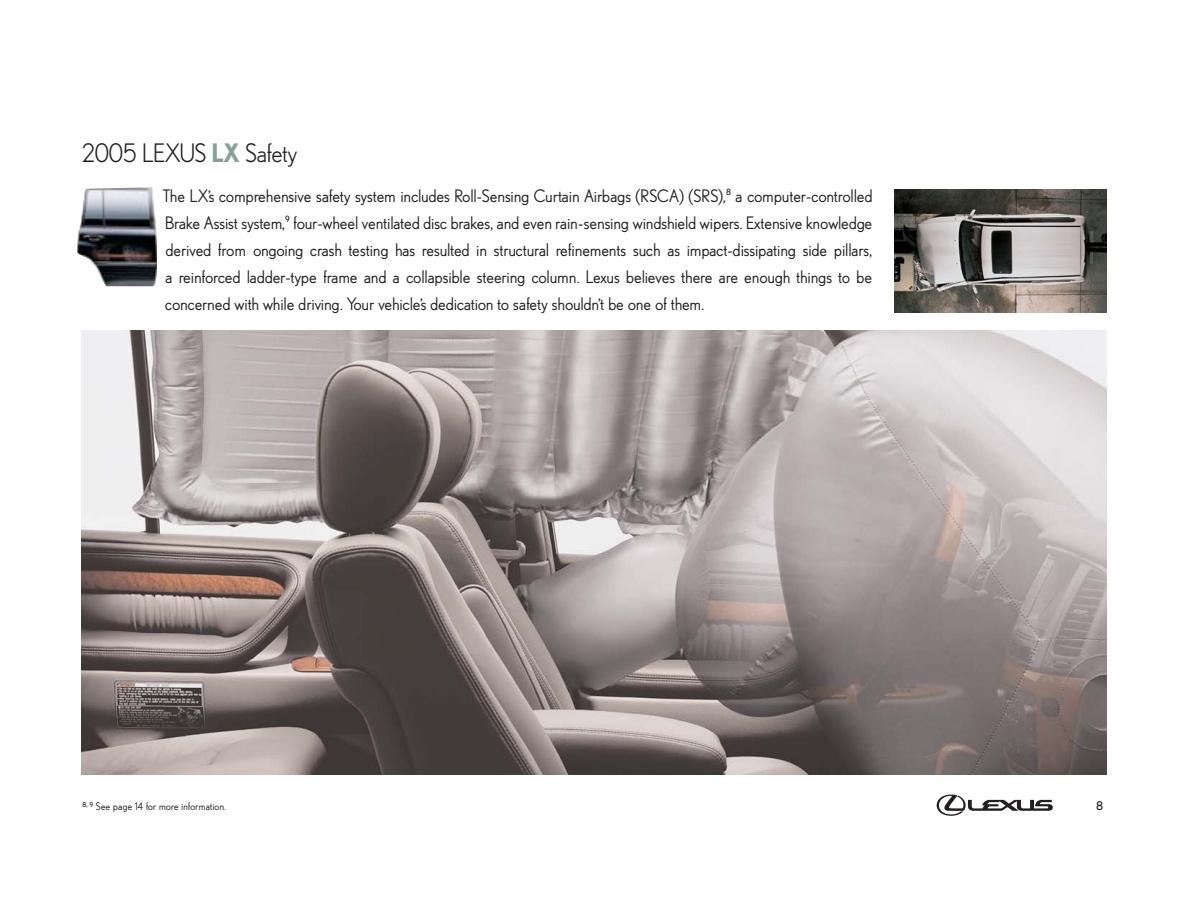
<style>
.page{position:relative;width:1188px;height:918px;background:#fff}
.page>*{position:absolute;margin:0;border:0;box-sizing:border-box;transform-origin:0 0}
.t1{font:25.5px "Lexus Nobel SC";letter-spacing:-.02em;color:#231f20}
.t2{font:500 17.25px/27px "Lexus Nobel";letter-spacing:.015em;color:#231f20;text-align:justify}
.t3{font:12px "Lexus Nobel Display";color:#231f20}
.t4{font:500 10.5px "Lexus Nobel";letter-spacing:.025em;color:#231f20}
.s1{font-weight:700;color:#86a198}
.s2{font-family:"Lexus Nobel"}
</style>
<div class="page">
<svg style="left:937px;top:795px;width:116px;height:21px"></svg>
<img style="left:81px;top:331px;width:1026px;height:444px">
<img style="left:77px;top:187px;width:80px;height:99px">
<img style="left:895px;top:189px;width:212px;height:123px">
<h1 class="t1" style="left:82px;top:139px;width:216px">2005 LEXUS <span class="s1">LX</span> <span class="s2">Safety</span></h1>
<p class="t2" style="left:163px;top:183px;width:711px">The LX’s comprehensive safety system includes Roll-Sensing Curtain Airbags (RSCA) (SRS),<sup>8</sup> a computer-controlled Brake Assist system,<sup>9</sup> four-wheel ventilated disc brakes, and even rain-sensing windshield wipers. Extensive knowledge derived from ongoing crash testing has resulted in structural refinements such as impact-dissipating side pillars, a reinforced ladder-type frame and a collapsible steering column. Lexus believes there are enough things to be concerned with while driving. Your vehicle’s dedication to safety shouldn’t be one of them.</p>
<p class="t4" style="left:82px;top:802px;width:145px"><sup>8,</sup> <sup>9</sup> See page 14 for more information.</p>
<p class="t3" style="left:1096px;top:800px;width:9px">8</p>
</div>
